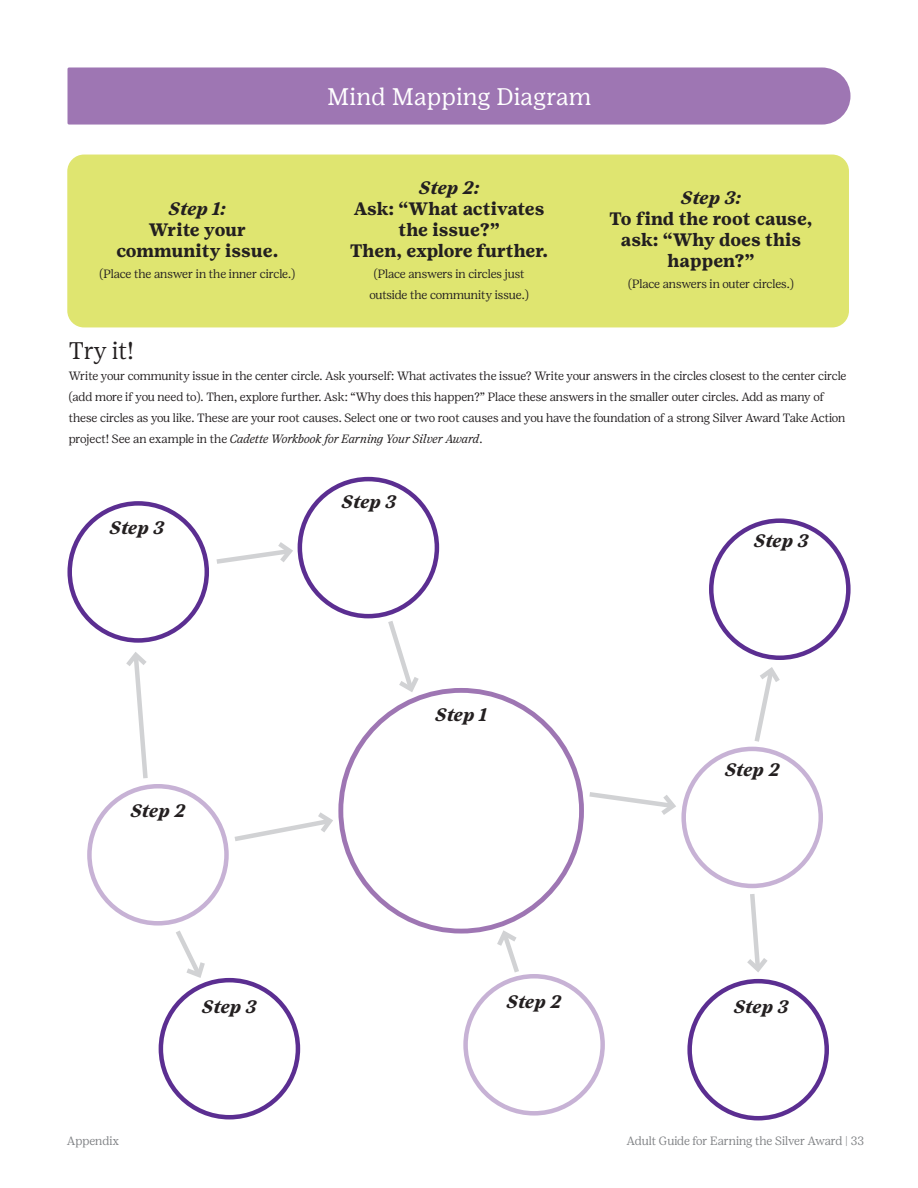
<style>
.page{position:relative;width:918px;height:1188px;background:#fff}
.page>*{position:absolute;margin:0;border:0;box-sizing:border-box;transform-origin:0 0}
.Headline{font:24px "Girl Scout Text";color:#fff}
.Intro_Copy{font:300 24px "Girl Scout Display";color:#231f20}
.Bold_Subhead{font:700 18px/21px "Girl Scout Text";color:#231f20;text-align:center}
.Bold_Subhead-2{font:italic 700 18px "Girl Scout Text";color:#231f20}
.Copy{font:300 12px/21px "Girl Scout Display";color:#231f20}
.t1{font:300 12px "Girl Scout Display";color:#808285}
.Bold_Subhead-3{font:300 12px "Girl Scout Display";color:#231f20}
.s1{font-style:italic}
</style>
<div class="page">
<div style="left:68px;top:67px;width:783px;height:58px;background:#9e76b3"></div>
<div style="left:681px;top:747px;width:142px;height:141px;border:4px solid #c7b2d5;border-radius:50%"></div>
<div style="left:463px;top:974px;width:142px;height:142px;border:4px solid #c7b2d5;border-radius:50%"></div>
<div style="left:709px;top:518px;width:142px;height:142px;border:4px solid #5b2e91;border-radius:50%"></div>
<div style="left:159px;top:978px;width:141px;height:141px;border:4px solid #5b2e91;border-radius:50%"></div>
<div style="left:67px;top:501px;width:142px;height:142px;border:4px solid #5b2e91;border-radius:50%"></div>
<div style="left:298px;top:477px;width:141px;height:141px;border:4px solid #5b2e91;border-radius:50%"></div>
<div style="left:687px;top:979px;width:142px;height:141px;border:4px solid #5b2e91;border-radius:50%"></div>
<div style="left:87px;top:784px;width:142px;height:142px;border:4px solid #c7b2d5;border-radius:50%"></div>
<svg style="left:176px;top:930px;width:29px;height:48px"></svg>
<svg style="left:234px;top:812px;width:99px;height:29px"></svg>
<svg style="left:126px;top:652px;width:22px;height:127px"></svg>
<svg style="left:216px;top:542px;width:77px;height:22px"></svg>
<svg style="left:385px;top:616px;width:38px;height:79px"></svg>
<svg style="left:589px;top:792px;width:87px;height:23px"></svg>
<svg style="left:493px;top:927px;width:30px;height:50px"></svg>
<svg style="left:747px;top:894px;width:21px;height:78px"></svg>
<svg style="left:751px;top:667px;width:29px;height:80px"></svg>
<div style="left:338px;top:688px;width:246px;height:246px;border:5px solid #9e76b3;border-radius:50%"></div>
<div style="left:67px;top:155px;width:782px;height:172px;background:#dfe570;border-radius:17px"></div>
<p class="Bold_Subhead-2" style="left:169px;top:198px;width:59px">Step 1:</p>
<p class="Bold_Subhead" style="left:116px;top:219px;width:163px">Write your community issue.</p>
<p class="Bold_Subhead-3" style="left:99px;top:267px;width:197px">(Place the answer in the inner circle.)</p>
<p class="Headline" style="left:327px;top:83px;width:266px">Mind Mapping Diagram</p>
<p class="Bold_Subhead-2" style="left:419px;top:177px;width:62px">Step 2:</p>
<p class="Bold_Subhead" style="left:350px;top:198px;width:199px">Ask: “What activates the issue?”<br>Then, explore further.</p>
<p class="Copy" style="left:370px;top:263px;width:161px;text-align:center">(Place answers in circles just outside the community issue.)</p>
<p class="Bold_Subhead-2" style="left:681px;top:188px;width:62px">Step 3:</p>
<p class="Bold_Subhead" style="left:609px;top:209px;width:205px">To find the root cause, ask: “Why does this happen?”</p>
<p class="Copy" style="left:628px;top:274px;width:167px">(Place answers in outer circles.)</p>
<p class="Intro_Copy" style="left:69px;top:337px;width:67px">Try it!</p>
<p class="Copy" style="left:69px;top:365px;width:779px">Write your community issue in the center circle. Ask yourself: What activates the issue? Write your answers in the circles closest to the center circle (add more if you need to). Then, explore further. Ask: “Why does this happen?” Place these answers in the smaller outer circles. Add as many of these circles as you like. These are your root causes. Select one or two root causes and you have the foundation of a strong Silver Award Take Action project! See an example in the <span class="s1">Cadette Workbook for Earning Your Silver Award</span>.</p>
<p class="Bold_Subhead-2" style="left:110px;top:517px;width:56px">Step 3</p>
<p class="Bold_Subhead-2" style="left:130px;top:800px;width:57px">Step 2</p>
<p class="Bold_Subhead-2" style="left:342px;top:491px;width:56px">Step 3</p>
<p class="Bold_Subhead-2" style="left:435px;top:705px;width:53px">Step 1</p>
<p class="Bold_Subhead-2" style="left:754px;top:530px;width:56px">Step 3</p>
<p class="Bold_Subhead-2" style="left:725px;top:760px;width:57px">Step 2</p>
<p class="t1" style="left:67px;top:1134px;width:53px">Appendix</p>
<p class="Bold_Subhead-2" style="left:507px;top:991px;width:57px">Step 2</p>
<p class="Bold_Subhead-2" style="left:202px;top:996px;width:56px">Step 3</p>
<p class="Bold_Subhead-2" style="left:734px;top:996px;width:56px">Step 3</p>
<p class="t1" style="left:627px;top:1134px;width:239px">Adult Guide for Earning the Silver Award | 33</p>
</div>
